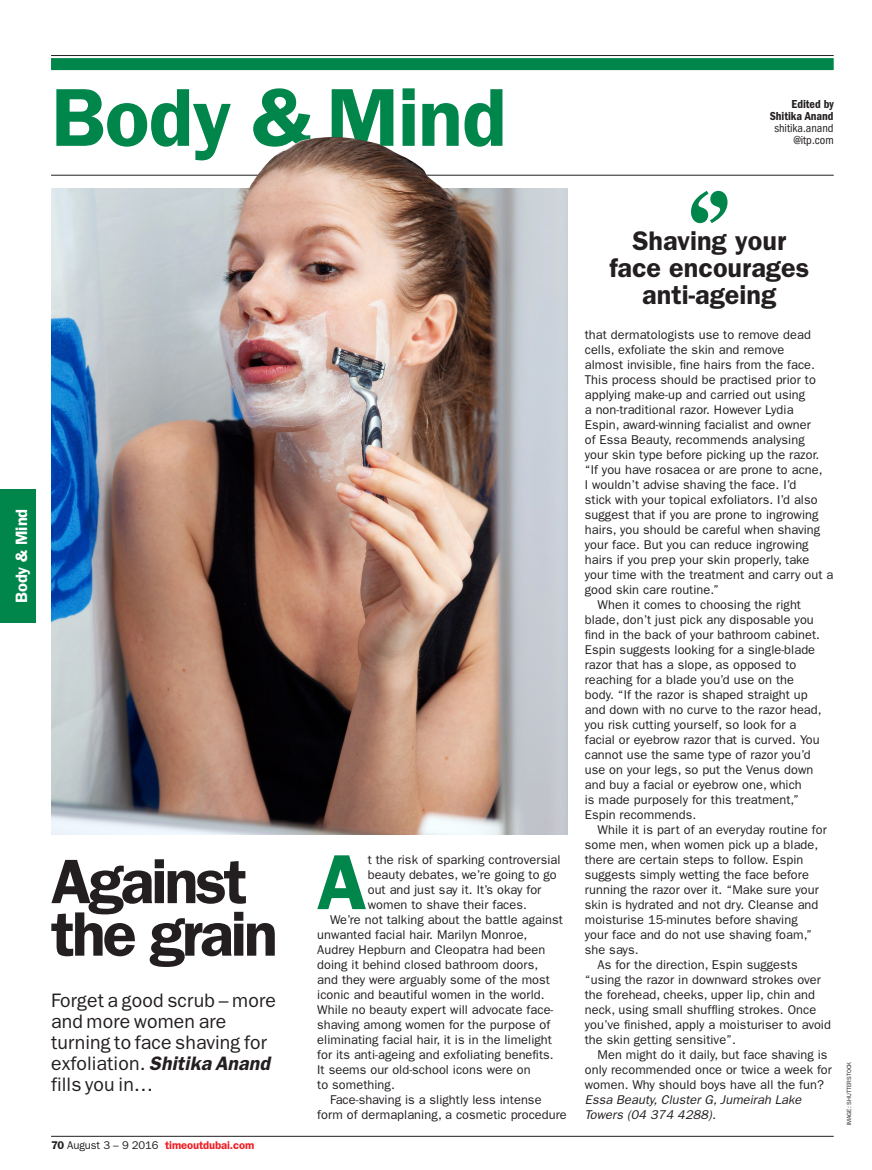
<style>
.page{position:relative;width:872px;height:1170px;background:#fff}
.page>*{position:absolute;margin:0;border:0;box-sizing:border-box;transform-origin:0 0}
.t1{font:600 82.5px "Time Out Franklin Two";letter-spacing:-.01em;color:#00854a}
.t2{font:600 78.3px "Time Out Franklin Two";color:#00854a}
.LEADER_Headline_42pt{font:600 63px/52.5px "Franklin Gothic";letter-spacing:-.05em;color:#231f20}
.PULL_QUOTE{font:600 27px/27px "Franklin Gothic";color:#231f20;text-align:center}
.LEADER_Standfirst{font:19.5px/21px "Time Out Franklin One";letter-spacing:.005em;color:#231f20}
.t3{font:600 16.5px "Time Out Franklin Two";letter-spacing:-.005em;color:#fff}
.t4{font:12.75px/15px "Time Out Franklin One";letter-spacing:.005em;color:#231f20}
.t5{font:italic 12.75px/15px "Time Out Franklin One";letter-spacing:.005em;color:#231f20}
.t6{font:condensed 12px/12px "Franklin Gothic";color:#231f20;text-align:right}
.t7{font:600 condensed 12px/12px "Franklin Gothic";color:#231f20;text-align:right}
.t8{font:600 11.25px "Time Out Franklin Two";letter-spacing:-.01em;color:#ee1d23}
.Credits{font:6px "Time Out Franklin One";color:#231f20}
.s1{font-family:"Time Out Franklin Two";font-weight:600;font-style:italic}
.s2{color:#231f20}
.s3{font-family:"Time Out Franklin One";font-weight:400;color:#231f20}
</style>
<div class="page">
<div style="left:51px;top:58px;width:782px;height:12px;background:#00854a"></div>
<hr style="left:51px;top:175px;width:782px;height:1px;background:#231f20">
<hr style="left:51px;top:55px;width:782px;height:1px;background:#231f20">
<div style="left:0;top:489px;width:36px;height:133px;background:#00854a"></div>
<hr style="left:51px;top:1135px;width:782px;height:1px;background:#231f20">
<svg style="left:691px;top:191px;width:36px;height:32px"></svg>
<img style="left:51px;top:189px;width:516px;height:645px">
<img style="left:242px;top:137px;width:221px;height:68px">
<h1 class="t1" style="left:51px;top:69px;width:457px">Body &amp; Mind</h1>
<p class="t7" style="left:769px;top:98px;width:65px">Edited by<br>Shitika Anand</p>
<p class="t6" style="left:774px;top:122px;width:61px">shitika.anand @itp.com</p>
<p class="t3" style="left:12px;top:603px;width:96px;rotate:-90deg">Body &amp; Mind</p>
<p class="LEADER_Headline_42pt" style="left:51px;top:855px;width:228px">Against the grain</p>
<p class="LEADER_Standfirst" style="left:51px;top:989px;width:226px">Forget a good scrub – more and more women are turning to face shaving for exfoliation. <span class="s1">Shitika Anand </span>fills you in…</p>
<p class="t8" style="left:51px;top:1138px;width:205px"><span class="s2">70</span> <span class="s3">August 3 – 9 2016</span> timeoutdubai.com</p>
<p class="t2" style="left:317px;top:835px;width:52px">A</p>
<p class="t4" style="left:368px;top:851px;width:194px">t the risk of sparking controversial beauty debates, we’re going to go out and just say it. It’s okay for women to shave their faces.</p>
<p class="t4" style="left:317px;top:911px;width:247px;text-indent:13px">We’re not talking about the battle against unwanted facial hair. Marilyn Monroe, Audrey Hepburn and Cleopatra had been doing it behind closed bathroom doors,<br>and they were arguably some of the most iconic and beautiful women in the world.<br>While no beauty expert will advocate face&shy;shaving among women for the purpose of eliminating facial hair, it is in the limelight for its anti-ageing and exfoliating benefits.<br>It seems our old-school icons were on<br>to something.</p>
<p class="t4" style="left:317px;top:1091px;width:251px;text-indent:13px">Face-shaving is a slightly less intense form of dermaplaning, a cosmetic procedure</p>
<p class="PULL_QUOTE" style="left:609px;top:227px;width:201px">Shaving your face encourages anti-ageing</p>
<p class="t4" style="left:585px;top:326px;width:250px">that dermatologists use to remove dead cells, exfoliate the skin and remove<br>almost invisible, fine hairs from the face.<br>This process should be practised prior to applying make-up and carried out using<br>a non-traditional razor. However Lydia<br>Espin, award-winning facialist and owner<br>of Essa Beauty, recommends analysing<br>your skin type before picking up the razor. “If you have rosacea or are prone to acne,<br>I wouldn’t advise shaving the face. I’d<br>stick with your topical exfoliators. I’d also suggest that if you are prone to ingrowing hairs, you should be careful when shaving your face. But you can reduce ingrowing hairs if you prep your skin properly, take your time with the treatment and carry out a good skin care routine.”</p>
<p class="t4" style="left:585px;top:596px;width:238px;text-indent:13px">When it comes to choosing the right blade, don’t just pick any disposable you find in the back of your bathroom cabinet.<br>Espin suggests looking for a single-blade razor that has a slope, as opposed to reaching for a blade you’d use on the body. “If the razor is shaped straight up and down with no curve to the razor head, you risk cutting yourself, so look for a facial or eyebrow razor that is curved. You cannot use the same type of razor you’d use on your legs, so put the Venus down and buy a facial or eyebrow one, which<br>is made purposely for this treatment,” Espin recommends.</p>
<p class="t4" style="left:585px;top:821px;width:243px;text-indent:13px">While it is part of an everyday routine for some men, when women pick up a blade, there are certain steps to follow. Espin suggests simply wetting the face before running the razor over it. “Make sure your skin is hydrated and not dry. Cleanse and moisturise 15-minutes before shaving<br>your face and do not use shaving foam,” she says.</p>
<p class="t4" style="left:585px;top:956px;width:248px;text-indent:13px">As for the direction, Espin suggests “using the razor in downward strokes over the forehead, cheeks, upper lip, chin and neck, using small shuffling strokes. Once you’ve finished, apply a moisturiser to avoid the skin getting sensitive”.</p>
<p class="t4" style="left:585px;top:1046px;width:249px;text-indent:13px">Men might do it daily, but face shaving is only recommended once or twice a week for women. Why should boys have all the fun?</p>
<p class="t5" style="left:585px;top:1091px;width:218px">Essa Beauty, Cluster G, Jumeirah Lake<br>Towers (04 374 4288).</p>
<p class="Credits" style="left:846px;top:1125px;width:65px;rotate:-90deg">IMAGE: SHUTTERSTOCK</p>
</div>
